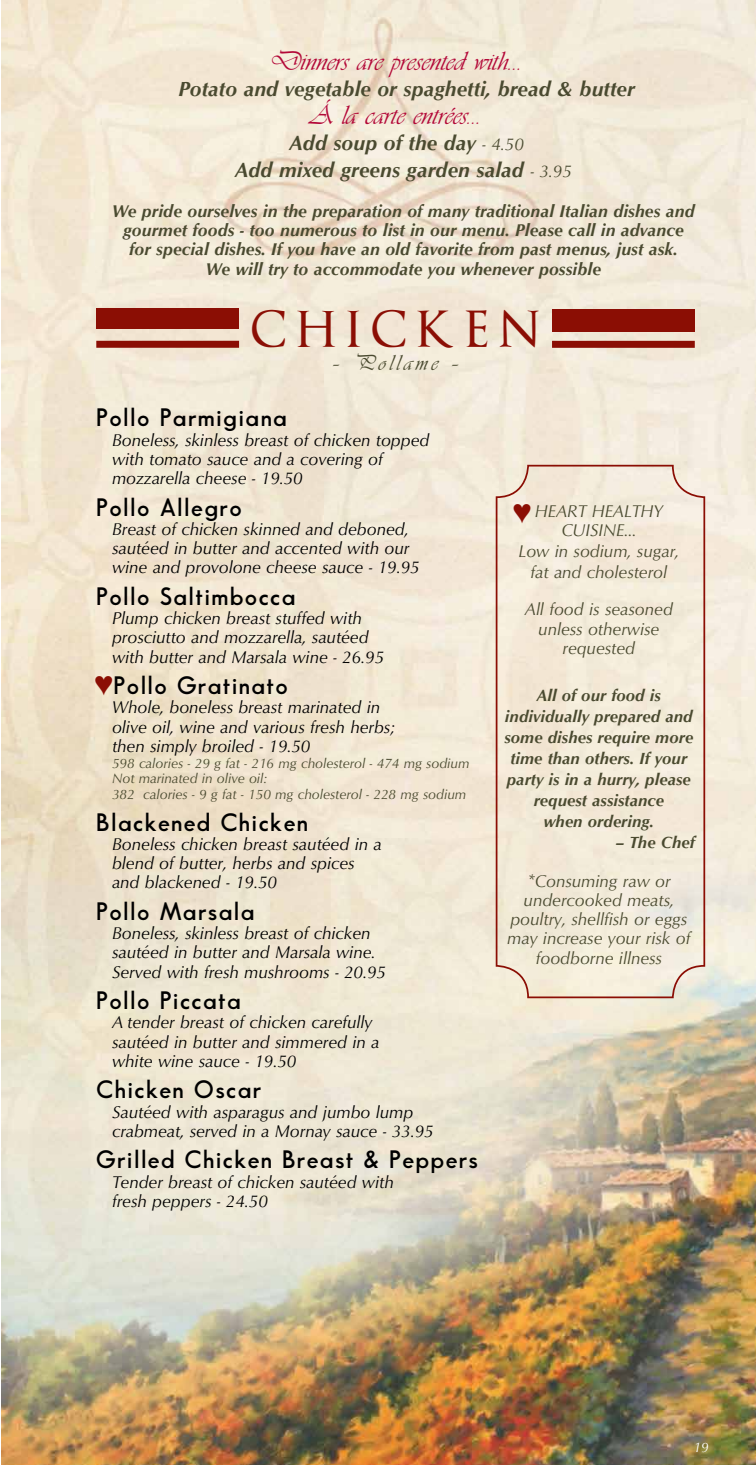
<style>
.page{position:relative;width:756px;height:1465px;background:#fff}
.page>*{position:absolute;margin:0;border:0;box-sizing:border-box;transform-origin:0 0}
.t1{font:49px "Optimus Princeps";letter-spacing:.21em;color:#8b0e04}
.t2{font:700 31.5px "Arial";color:#8b0e04}
.t3{font:28px "Vivante DTC";color:#b30838}
.t4{font:600 24.5px "Bougan S Si";letter-spacing:.05em;color:#000}
.t5{font:22.75px "Vivante DTC";letter-spacing:.15em;color:#4a4a30}
.t6{font:21px/26.2px "Optimum Bold Italic DTC";color:#4a4a30;text-align:center}
.t7{font:17.5px/19.2px "Optimum Roman Italic DTC";color:#000}
.t8{font:17.5px/19.2px "Optimum Bold Italic DTC";color:#4a4a30;text-align:center}
.t9{font:17.5px/19.2px "Optimum Roman Italic DTC";color:#4a4a30;text-align:center}
.t10{font:16.62px/21px "Optimum Bold Italic DTC";color:#4a4a30;text-align:center}
.t11{font:14px/15.8px "Optimum Roman Italic DTC";color:#4a4a30}
.t12{font:14px "Optimum Roman Italic DTC";color:#fff}
.s1{font-family:"Optimum Roman Italic DTC";font-size:17.5px}
</style>
<div class="page">
<img style="left:1px;top:0;width:755px;height:1465px">
<div style="left:552px;top:309px;width:143px;height:22px;background:#8b0e04"></div>
<div style="left:552px;top:341px;width:143px;height:7px;background:#8b0e04"></div>
<div style="left:96px;top:309px;width:143px;height:20px;background:#8b0e04"></div>
<div style="left:96px;top:341px;width:143px;height:7px;background:#8b0e04"></div>
<div style="left:496px;top:465px;width:209px;height:533px;border:2px solid #8b0e04;border-radius:32px"></div>
<h3 class="t3" style="left:269px;top:45px;width:255px">Dinners are presented with...</h3>
<p class="t6" style="left:178px;top:76px;width:458px">Potato and vegetable or spaghetti, bread &amp; butter</p>
<h3 class="t3" style="left:310px;top:99px;width:173px">Á la carte entrées...</h3>
<p class="t6" style="left:235px;top:130px;width:338px">Add soup of the day <span class="s1">- 4.50<br></span>Add mixed greens garden salad <span class="s1">- 3.95</span></p>
<p class="t8" style="left:112px;top:201px;width:584px">We pride ourselves in the preparation of many traditional Italian dishes and gourmet foods - too numerous to list in our menu. Please call in advance for special dishes. If you have an old favorite from past menus, just ask.<br>We will try to accommodate you whenever possible</p>
<h1 class="t1" style="left:251px;top:305px;width:290px">CHICKEN</h1>
<h3 class="t5" style="left:332px;top:350px;width:128px">– Pollame –</h3>
<h3 class="t4" style="left:96px;top:404px;width:192px">Pollo Parmigiana</h3>
<p class="t7" style="left:112px;top:430px;width:319px">Boneless, skinless breast of chicken topped with tomato sauce and a covering of mozzarella cheese - 19.50</p>
<h3 class="t4" style="left:96px;top:493px;width:147px">Pollo Allegro</h3>
<p class="t7" style="left:112px;top:519px;width:309px">Breast of chicken skinned and deboned, sautéed in butter and accented with our wine and provolone cheese sauce - 19.95</p>
<h3 class="t4" style="left:96px;top:582px;width:201px">Pollo Saltimbocca</h3>
<p class="t7" style="left:112px;top:608px;width:274px">Plump chicken breast stuffed with prosciutto and mozzarella, sautéed with butter and Marsala wine - 26.95</p>
<h3 class="t4" style="left:114px;top:671px;width:176px">Pollo Gratinato</h3>
<p class="t7" style="left:112px;top:698px;width:284px">Whole, boneless breast marinated in olive oil, wine and various fresh herbs; then simply broiled - 19.50</p>
<p class="t11" style="left:112px;top:755px;width:359px">598 calories - 29 g fat - 216 mg cholesterol - 474 mg sodium<br>Not marinated in olive oil:<br>382 calories - 9 g fat - 150 mg cholesterol - 228 mg sodium</p>
<h3 class="t4" style="left:96px;top:808px;width:213px">Blackened Chicken</h3>
<p class="t7" style="left:112px;top:834px;width:271px">Boneless chicken breast sautéed in a blend of butter, herbs and spices and blackened - 19.50</p>
<h3 class="t4" style="left:96px;top:897px;width:160px">Pollo Marsala</h3>
<p class="t7" style="left:112px;top:923px;width:275px">Boneless, skinless breast of chicken sautéed in butter and Marsala wine.<br>Served with fresh mushrooms - 20.95</p>
<h3 class="t4" style="left:96px;top:986px;width:146px">Pollo Piccata</h3>
<p class="t7" style="left:112px;top:1013px;width:269px">A tender breast of chicken carefully sautéed in butter and simmered in a white wine sauce - 19.50</p>
<h3 class="t4" style="left:96px;top:1076px;width:167px">Chicken Oscar</h3>
<p class="t7" style="left:112px;top:1102px;width:323px">Sautéed with asparagus and jumbo lump crabmeat, served in a Mornay sauce - 33.95</p>
<h3 class="t4" style="left:96px;top:1146px;width:383px">Grilled Chicken Breast &amp; Peppers</h3>
<p class="t7" style="left:112px;top:1172px;width:283px">Tender breast of chicken sautéed with fresh peppers - 24.50</p>
<h2 class="t2" style="left:513px;top:492px;width:20px">♥</h2>
<p class="t9" style="left:535px;top:502px;width:129px">HEART HEALTHY<br>CUISINE...</p>
<p class="t9" style="left:519px;top:541px;width:162px;line-height:21px">Low in sodium, sugar, fat and cholesterol</p>
<p class="t9" style="left:525px;top:600px;width:150px">All food is seasoned unless otherwise requested</p>
<p class="t10" style="left:504px;top:685px;width:191px">All of our food is individually prepared and some dishes require more time than others. If your party is in a hurry, please request assistance<br>when ordering.</p>
<p class="t10" style="left:615px;top:832px;width:81px">– The Chef</p>
<p class="t9" style="left:507px;top:871px;width:185px">*Consuming raw or undercooked meats, poultry, shellfish or eggs may increase your risk of foodborne illness</p>
<h2 class="t2" style="left:95px;top:663px;width:20px">♥</h2>
<p class="t12" style="left:694px;top:1439px;width:17px">19</p>
</div>
